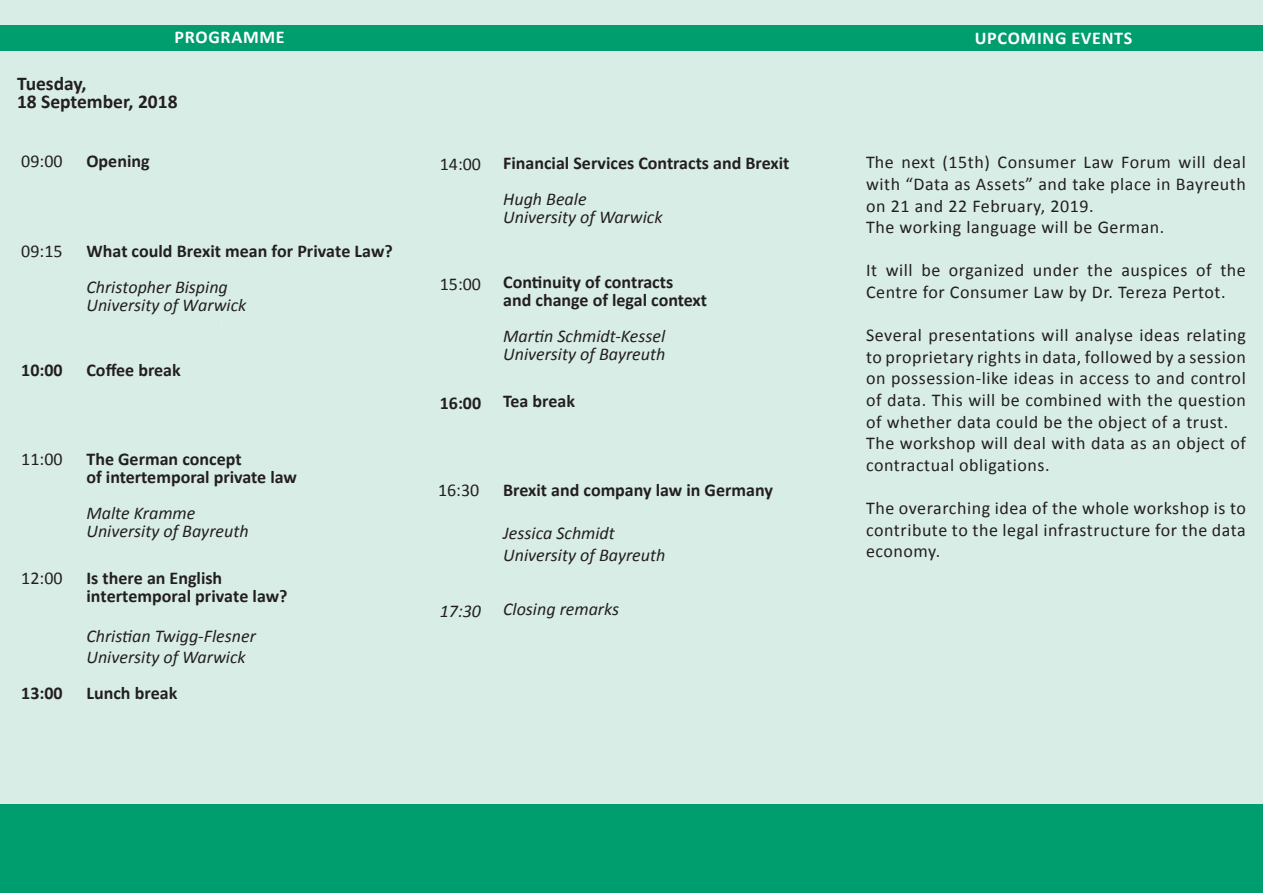
<style>
.page{position:relative;width:1263px;height:893px;background:#fff}
.page>*{position:absolute;margin:0;border:0;box-sizing:border-box;transform-origin:0 0}
.t1{font:700 19.5px "Calibri";color:#231f20}
.t2{font:18px/21.6px "Calibri";letter-spacing:.03em;color:#231f20;text-align:justify}
.t3{font:700 18px "Calibri";color:#231f20}
.t4{font:italic 18px "Calibri";color:#231f20}
.t5{font:700 18px "Calibri";letter-spacing:.04em;color:#fff}
</style>
<div class="page">
<div style="left:0;top:0;width:425px;height:893px;background:#d9ede7"></div>
<div style="left:425px;top:0;width:425px;height:893px;background:#d9ede7"></div>
<div style="left:0;top:26px;width:425px;height:25px;background:#009e6e"></div>
<div style="left:0;top:804px;width:425px;height:89px;background:#009e6e"></div>
<div style="left:425px;top:804px;width:425px;height:89px;background:#009e6e"></div>
<div style="left:850px;top:0;width:413px;height:893px;background:#d9ede7"></div>
<div style="left:850px;top:804px;width:413px;height:89px;background:#009e6e"></div>
<div style="left:425px;top:26px;width:838px;height:25px;background:#009e6e"></div>
<p class="t5" style="left:175px;top:26px;width:112px">PROGRAMME</p>
<p class="t1" style="left:17px;top:71px;width:71px">Tuesday,</p>
<p class="t1" style="left:17px;top:89px;width:162px">18 September, 2018</p>
<p class="t2" style="left:21px;top:151px;width:43px">09:00</p>
<p class="t3" style="left:86px;top:150px;width:65px">Opening</p>
<p class="t2" style="left:21px;top:240px;width:43px">09:15</p>
<p class="t3" style="left:86px;top:239px;width:308px">What could Brexit mean for Private Law?</p>
<p class="t4" style="left:86px;top:274px;width:143px">Christopher Bisping</p>
<p class="t4" style="left:86px;top:292px;width:161px">University of Warwick</p>
<p class="t3" style="left:21px;top:358px;width:43px">10:00</p>
<p class="t3" style="left:86px;top:358px;width:96px">Coffee break</p>
<p class="t2" style="left:21px;top:448px;width:43px">11:00</p>
<p class="t3" style="left:86px;top:448px;width:157px">The German concept</p>
<p class="t3" style="left:86px;top:466px;width:212px">of intertemporal private law</p>
<p class="t4" style="left:86px;top:501px;width:110px">Malte Kramme</p>
<p class="t4" style="left:86px;top:519px;width:164px">University of Bayreuth</p>
<p class="t2" style="left:21px;top:567px;width:43px">12:00</p>
<p class="t3" style="left:86px;top:567px;width:137px">Is there an English</p>
<p class="t3" style="left:86px;top:585px;width:203px">intertemporal private law?</p>
<p class="t4" style="left:86px;top:623px;width:171px">Christian Twigg-Flesner</p>
<p class="t4" style="left:86px;top:645px;width:161px">University of Warwick</p>
<p class="t3" style="left:21px;top:682px;width:43px">13:00</p>
<p class="t3" style="left:86px;top:682px;width:92px">Lunch break</p>
<p class="t2" style="left:440px;top:154px;width:43px">14:00</p>
<p class="t3" style="left:503px;top:151px;width:288px">Financial Services Contracts and Brexit</p>
<p class="t4" style="left:503px;top:186px;width:85px">Hugh Beale</p>
<p class="t4" style="left:503px;top:204px;width:161px">University of Warwick</p>
<p class="t2" style="left:440px;top:273px;width:43px">15:00</p>
<p class="t3" style="left:503px;top:270px;width:171px">Continuity of contracts</p>
<p class="t3" style="left:503px;top:288px;width:205px">and change of legal context</p>
<p class="t4" style="left:503px;top:324px;width:163px">Martin Schmidt-Kessel</p>
<p class="t4" style="left:503px;top:342px;width:164px">University of Bayreuth</p>
<p class="t3" style="left:440px;top:391px;width:43px">16:00</p>
<p class="t3" style="left:503px;top:389px;width:73px">Tea break</p>
<p class="t2" style="left:438px;top:479px;width:43px">16:30</p>
<p class="t3" style="left:503px;top:479px;width:271px">Brexit and company law in Germany</p>
<p class="t4" style="left:503px;top:521px;width:113px">Jessica Schmidt</p>
<p class="t4" style="left:503px;top:543px;width:164px">University of Bayreuth</p>
<p class="t4" style="left:440px;top:599px;width:43px">17:30</p>
<p class="t4" style="left:503px;top:597px;width:117px">Closing remarks</p>
<p class="t5" style="left:975px;top:27px;width:159px">UPCOMING EVENTS</p>
<p class="t2" style="left:866px;top:152px;width:381px">The next (15th) Consumer Law Forum will deal with “Data as Assets” and take place in Bayreuth on 21 and 22 February, 2019.</p>
<p class="t2" style="left:866px;top:216px;width:300px">The working language will be German.</p>
<p class="t2" style="left:866px;top:260px;width:381px">It will be organized under the auspices of the<br>Centre for Consumer Law by Dr. Tereza Pertot.</p>
<p class="t2" style="left:866px;top:324px;width:381px">Several presentations will analyse ideas relating to proprietary rights in data, followed by a session on possession-like ideas in access to and control of data. This will be combined with the question of whether data could be the object of a trust.</p>
<p class="t2" style="left:866px;top:432px;width:381px">The workshop will deal with data as an object of contractual obligations.</p>
<p class="t2" style="left:866px;top:497px;width:381px">The overarching idea of the whole workshop is to contribute to the legal infrastructure for the data economy.</p>
</div>
